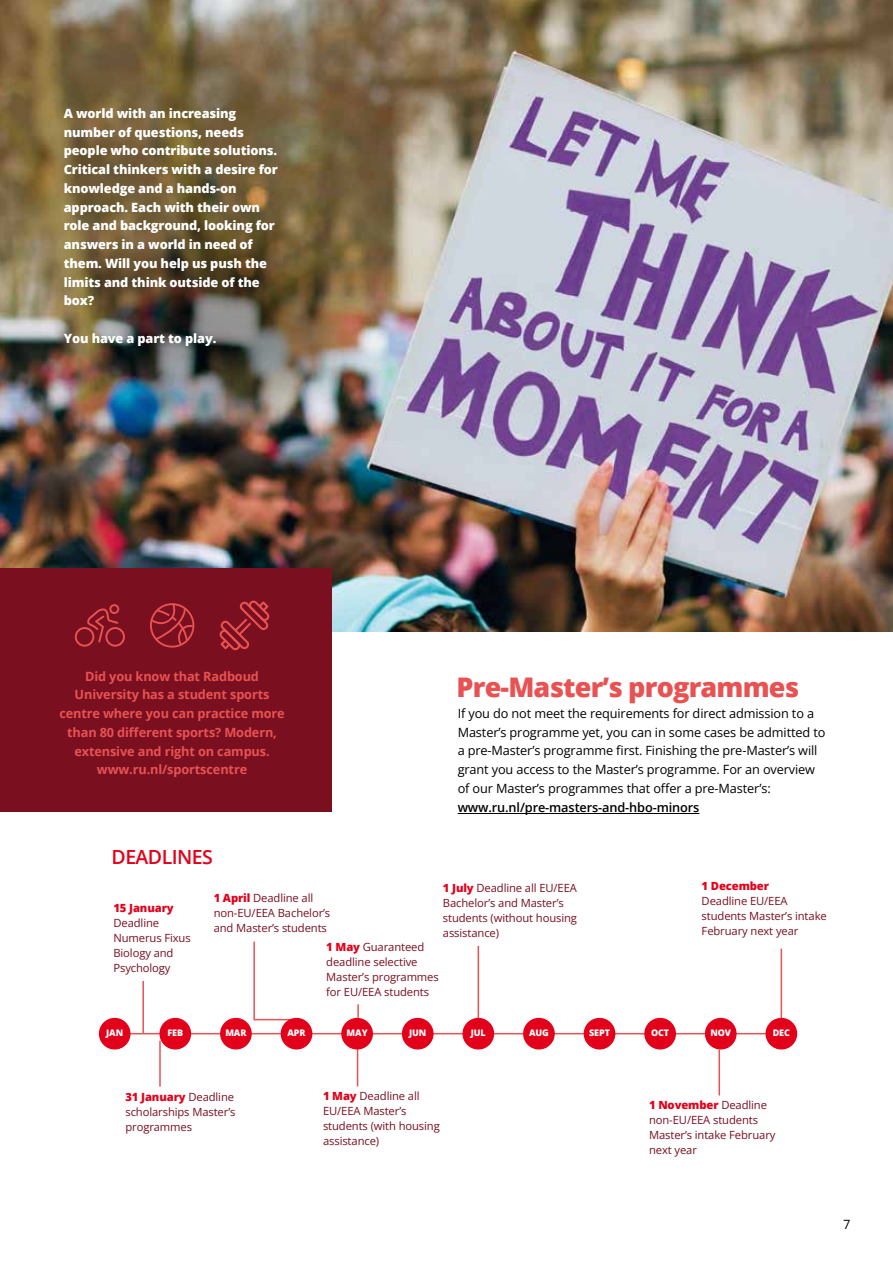
<style>
.page{position:relative;width:893px;height:1263px;background:#fff}
.page>*{position:absolute;margin:0;border:0;box-sizing:border-box;transform-origin:0 0}
.t1{font:800 27px "Open Sans";letter-spacing:-.03em;color:#e85252}
.t2{font:600 19.5px "Open Sans";letter-spacing:-.03em;color:#e2001a}
.t3{font:800 12.75px/18.8px "Open Sans";letter-spacing:-.01em;color:#fff}
.t4{font:12.75px/18.8px "Open Sans";letter-spacing:-.01em;color:#000}
.t5{font:700 12.75px/18.8px "Open Sans";letter-spacing:-.01em;color:#e85252;text-align:center}
.t6{font:600 12.75px "Open Sans";letter-spacing:-.01em;color:#000}
.t7{font:11.25px/15px "Open Sans";letter-spacing:-.01em;color:#7a0f20}
.t8{font:800 11.25px "Open Sans";letter-spacing:-.01em;color:#e2001a}
.t9{font:800 9px "Open Sans";letter-spacing:-.01em;color:#fff}
.s1{font-weight:800;color:#e2001a}
</style>
<div class="page">
<img style="left:0;top:0;width:893px;height:631px">
<img style="left:80px;top:218px;width:286px;height:212px;border-radius:50%">
<hr style="left:478px;top:946px;width:1px;height:73px;background:#e85252">
<hr style="left:357px;top:1040px;width:1px;height:46px;background:#e85252">
<hr style="left:458px;top:813px;width:241px;height:1px;background:#000">
<div style="left:0;top:568px;width:332px;height:244px;background:#7a0f20"></div>
<svg style="left:150px;top:603px;width:44px;height:45px"></svg>
<svg style="left:219px;top:600px;width:51px;height:50px"></svg>
<svg style="left:75px;top:604px;width:50px;height:43px"></svg>
<hr style="left:113px;top:1033px;width:668px;height:1px;background:#e85252">
<hr style="left:142px;top:981px;width:2px;height:52px;background:#e85252">
<hr style="left:781px;top:949px;width:1px;height:78px;background:#e85252">
<svg style="left:253px;top:941px;width:45px;height:87px"></svg>
<div style="left:100px;top:1018px;width:30px;height:31px;background:#e2001a;border-radius:50%"></div>
<div style="left:99px;top:1018px;width:32px;height:31px;border:2px solid #e2001a;border-radius:50%"></div>
<div style="left:160px;top:1018px;width:30px;height:31px;background:#e2001a;border-radius:50%"></div>
<div style="left:159px;top:1018px;width:32px;height:31px;border:2px solid #e2001a;border-radius:50%"></div>
<div style="left:221px;top:1018px;width:30px;height:31px;background:#e2001a;border-radius:50%"></div>
<div style="left:220px;top:1018px;width:32px;height:31px;border:2px solid #e2001a;border-radius:50%"></div>
<div style="left:281px;top:1018px;width:31px;height:31px;background:#e2001a;border-radius:50%"></div>
<div style="left:281px;top:1018px;width:31px;height:31px;border:2px solid #e2001a;border-radius:50%"></div>
<div style="left:342px;top:1018px;width:30px;height:31px;background:#e2001a;border-radius:50%"></div>
<div style="left:341px;top:1018px;width:32px;height:31px;border:2px solid #e2001a;border-radius:50%"></div>
<div style="left:403px;top:1018px;width:30px;height:31px;background:#e2001a;border-radius:50%"></div>
<div style="left:402px;top:1018px;width:32px;height:31px;border:2px solid #e2001a;border-radius:50%"></div>
<div style="left:463px;top:1018px;width:30px;height:31px;background:#e2001a;border-radius:50%"></div>
<div style="left:462px;top:1018px;width:32px;height:31px;border:2px solid #e2001a;border-radius:50%"></div>
<div style="left:524px;top:1018px;width:30px;height:31px;background:#e2001a;border-radius:50%"></div>
<div style="left:523px;top:1018px;width:32px;height:31px;border:2px solid #e2001a;border-radius:50%"></div>
<div style="left:584px;top:1018px;width:31px;height:31px;background:#e2001a;border-radius:50%"></div>
<div style="left:584px;top:1018px;width:31px;height:31px;border:2px solid #e2001a;border-radius:50%"></div>
<div style="left:645px;top:1018px;width:30px;height:31px;background:#e2001a;border-radius:50%"></div>
<div style="left:644px;top:1018px;width:32px;height:31px;border:2px solid #e2001a;border-radius:50%"></div>
<div style="left:706px;top:1018px;width:30px;height:31px;background:#e2001a;border-radius:50%"></div>
<div style="left:705px;top:1018px;width:32px;height:31px;border:2px solid #e2001a;border-radius:50%"></div>
<div style="left:766px;top:1018px;width:30px;height:31px;background:#e2001a;border-radius:50%"></div>
<div style="left:765px;top:1018px;width:32px;height:31px;border:2px solid #e2001a;border-radius:50%"></div>
<hr style="left:159px;top:1041px;width:2px;height:46px;background:#e85252">
<svg style="left:357px;top:1004px;width:2px;height:14px"></svg>
<hr style="left:718px;top:1049px;width:2px;height:46px;background:#e85252">
<p class="t3" style="left:64px;top:103px;width:216px">A world with an increasing number of questions, needs people who contribute solutions.<br>Critical thinkers with a desire for knowledge and a hands-on approach. Each with their own role and background, looking for answers in a world in need of them. Will you help us push the limits and think outside of the box?</p>
<p class="t3" style="left:64px;top:328px;width:154px">You have a part to play.</p>
<p class="t5" style="left:59px;top:666px;width:227px">Did you know that Radboud<br>University has a student sports centre where you can practice more than 80 different sports? Modern, extensive and right on campus. www.ru.nl/sportscentre</p>
<h1 class="t1" style="left:457px;top:667px;width:344px">Pre-Master’s programmes</h1>
<p class="t4" style="left:458px;top:703px;width:369px">If you do not meet the requirements for direct admission to a Master’s programme yet, you can in some cases be admitted to a pre-Master’s programme first. Finishing the pre-Master’s will grant you access to the Master’s programme. For an overview of our Master’s programmes that offer a pre-Master’s:</p>
<p class="t6" style="left:458px;top:798px;width:243px">www.ru.nl/pre-masters-and-hbo-minors</p>
<h2 class="t2" style="left:112px;top:843px;width:103px">DEADLINES</h2>
<p class="t8" style="left:113px;top:899px;width:62px">15 January</p>
<p class="t7" style="left:113px;top:915px;width:79px">Deadline<br>Numerus Fixus<br>Biology and<br>Psychology</p>
<p class="t7" style="left:443px;top:880px;width:136px"><span class="s1">1 July</span> Deadline all EU/EEA<br>Bachelor’s and Master’s students (without housing assistance)</p>
<p class="t7" style="left:214px;top:890px;width:118px"><span class="s1">1 April</span> Deadline all non-EU/EEA Bachelor’s and Master’s students</p>
<p class="t7" style="left:326px;top:939px;width:114px"><span class="s1">1 May</span> Guaranteed deadline selective<br>Master’s programmes for EU/EEA students</p>
<p class="t8" style="left:702px;top:877px;width:69px">1 December</p>
<p class="t7" style="left:702px;top:893px;width:127px">Deadline EU/EEA students Master’s intake<br>February next year</p>
<p class="t9" style="left:106px;top:1025px;width:19px">JAN</p>
<p class="t9" style="left:167px;top:1025px;width:17px">FEB</p>
<p class="t9" style="left:225px;top:1025px;width:23px">MAR</p>
<p class="t9" style="left:287px;top:1025px;width:20px">APR</p>
<p class="t9" style="left:347px;top:1025px;width:23px">MAY</p>
<p class="t9" style="left:409px;top:1025px;width:19px">JUN</p>
<p class="t9" style="left:471px;top:1025px;width:17px">JUL</p>
<p class="t9" style="left:529px;top:1025px;width:21px">AUG</p>
<p class="t9" style="left:589px;top:1025px;width:22px">SEPT</p>
<p class="t9" style="left:651px;top:1025px;width:20px">OCT</p>
<p class="t9" style="left:710px;top:1025px;width:22px">NOV</p>
<p class="t9" style="left:773px;top:1025px;width:19px">DEC</p>
<p class="t7" style="left:125px;top:1089px;width:112px;text-align:justify"><span class="s1">31 January</span> Deadline scholarships Master’s programmes</p>
<p class="t7" style="left:323px;top:1088px;width:118px"><span class="s1">1 May</span> Deadline all<br>EU/EEA Master’s students (with housing assistance)</p>
<p class="t7" style="left:649px;top:1097px;width:128px"><span class="s1">1 November</span> Deadline non-EU/EEA students<br>Master’s intake February next year</p>
<p class="t4" style="left:843px;top:1215px;width:9px">7</p>
</div>
